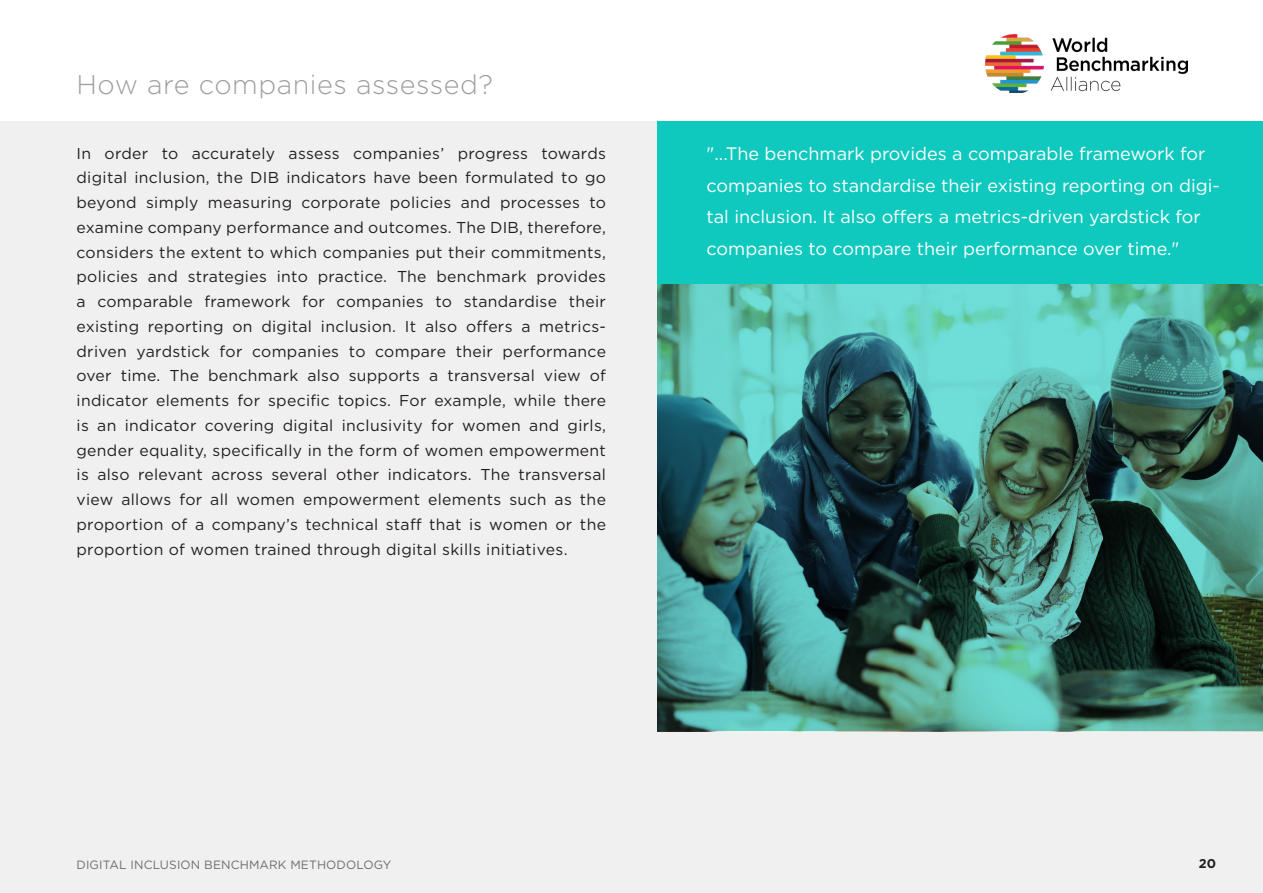
<style>
.page{position:relative;width:1263px;height:893px;background:#fff}
.page>*{position:absolute;margin:0;border:0;box-sizing:border-box;transform-origin:0 0}
.t1{font:300 27px "Gotham";letter-spacing:.02em;color:#9d9fa2}
.t2{font:18px/31.5px "Gotham";color:#fff}
.t3{font:15.75px/24.8px "Gotham";letter-spacing:.02em;color:#231f20;text-align:justify}
.t4{font:700 12.75px "Gotham";color:#231f20}
.t5{font:12px "Gotham";letter-spacing:.01em;color:#6c6d70}
</style>
<div class="page">
<img style="left:985px;top:35px;width:202px;height:58px">
<div style="left:0;top:121px;width:1263px;height:772px;background:#f0f0f0"></div>
<img style="left:657px;top:283px;width:606px;height:448px">
<div style="left:657px;top:121px;width:606px;height:162px;background:#0fc8be"></div>
<p class="t1" style="left:77px;top:69px;width:418px">How are companies assessed?</p>
<p class="t3" style="left:77px;top:140px;width:531px">In order to accurately assess companies’ progress towards digital inclusion, the DIB indicators have been formulated to go beyond simply measuring corporate policies and processes to examine company performance and outcomes. The DIB, therefore, considers the extent to which companies put their commitments, policies and strategies into practice. The benchmark provides a comparable framework for companies to standardise their existing reporting on digital inclusion. It also offers a metrics&shy;driven yardstick for companies to compare their performance over time. The benchmark also supports a transversal view of indicator elements for specific topics. For example, while there is an indicator covering digital inclusivity for women and girls, gender equality, specifically in the form of women empowerment is also relevant across several other indicators. The transversal view allows for all women empowerment elements such as the proportion of a company’s technical staff that is women or the proportion of women trained through digital skills initiatives.</p>
<p class="t2" style="left:707px;top:138px;width:515px">"...The benchmark provides a comparable framework for companies to standardise their existing reporting on digi&shy;tal inclusion. It also offers a metrics-driven yardstick for companies to compare their performance over time."</p>
<p class="t5" style="left:77px;top:857px;width:317px">DIGITAL INCLUSION BENCHMARK METHODOLOGY</p>
<p class="t4" style="left:1199px;top:856px;width:19px">20</p>
<p class="t5" style="left:77px;top:857px;width:246px">GENDER BENCHMARK METHODOLOGY</p>
</div>
